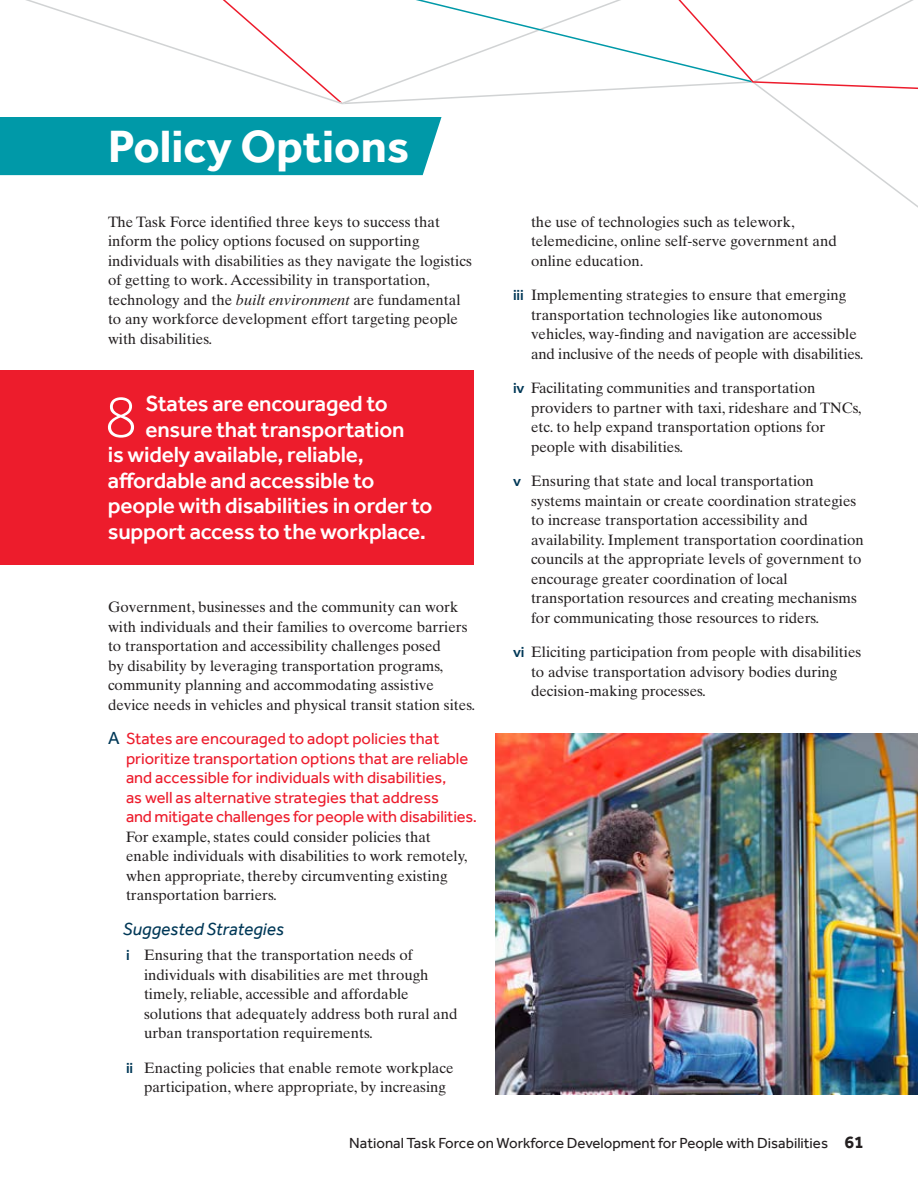
<style>
.page{position:relative;width:918px;height:1188px;background:#fff}
.page>*{position:absolute;margin:0;border:0;box-sizing:border-box;transform-origin:0 0}
.Policy_Options{font:300 60.75px "Effra";color:#fff}
.t1{font:700 46.5px "Effra";color:#fff}
.Policy_Options-2{font:500 22.5px "Effra";letter-spacing:-.01em;color:#fff}
.t2{font:italic 18px "Effra";color:#003857}
.t3{font:16.5px/19.5px "Effra";color:#ed1c2c}
.Body{font:15px/19.5px "Times Ten LT";color:#231f20}
.t4{font:15px "Effra";color:#231f20}
.s1{font-style:italic}
.s2{font-size:18px;color:#003857}
.s3{font-family:"Effra";font-weight:500;color:#003857}
.s4{font-weight:700;font-size:18px}
</style>
<div class="page">
<svg style="left:0;top:0;width:918px;height:208px"></svg>
<div style="left:0;top:370px;width:474px;height:195px;background:#ed1c2c"></div>
<img style="left:495px;top:734px;width:423px;height:360px">
<h3 class="t1" style="left:108px;top:119px;width:303px">Policy Options</h3>
<p class="Body" style="left:108px;top:212px;width:365px">The Task Force identified three keys to success that inform the policy options focused on supporting individuals with disabilities as they navigate the logistics of getting to work. Accessibility in transportation, technology and the <span class="s1">built environment</span> are fundamental to any workforce development effort targeting people with disabilities.</p>
<p class="Policy_Options" style="left:104px;top:382px;width:35px">8</p>
<p class="Policy_Options-2" style="left:145px;top:390px;width:244px">States are encouraged to</p>
<p class="Policy_Options-2" style="left:145px;top:416px;width:261px">ensure that transportation</p>
<p class="Policy_Options-2" style="left:108px;top:441px;width:257px">is widely available, reliable,</p>
<p class="Policy_Options-2" style="left:108px;top:467px;width:268px">affordable and accessible to</p>
<p class="Policy_Options-2" style="left:108px;top:492px;width:326px">people with disabilities in order to</p>
<p class="Policy_Options-2" style="left:108px;top:518px;width:317px">support access to the workplace.</p>
<p class="Body" style="left:108px;top:597px;width:369px">Government, businesses and the community can work with individuals and their families to overcome barriers to transportation and accessibility challenges posed<br>by disability by leveraging transportation programs, community planning and accommodating assistive device needs in vehicles and physical transit station sites.</p>
<p class="t3" style="left:126px;top:729px;width:353px;text-indent:-18px"><span class="s2">A</span> States are encouraged to adopt policies that prioritize transportation options that are reliable and accessible for individuals with disabilities,<br>as well as alternative strategies that address<br>and mitigate challenges for people with disabilities.</p>
<p class="Body" style="left:126px;top:827px;width:343px">For example, states could consider policies that enable individuals with disabilities to work remotely, when appropriate, thereby circumventing existing transportation barriers.</p>
<h4 class="t2" style="left:123px;top:918px;width:163px">Suggested Strategies</h4>
<p class="Body" style="left:144px;top:945px;width:315px;text-indent:-18px"><span class="s3">i</span> Ensuring that the transportation needs of individuals with disabilities are met through timely, reliable, accessible and affordable solutions that adequately address both rural and urban transportation requirements.</p>
<p class="Body" style="left:144px;top:1058px;width:311px">Enacting policies that enable remote workplace participation, where appropriate, by increasing</p>
<p class="Body" style="left:531px;top:212px;width:307px">the use of technologies such as telework, telemedicine, online self-serve government and online education.</p>
<p class="Body" style="left:531px;top:285px;width:334px;text-indent:-18px"><span class="s3">iii</span> Implementing strategies to ensure that emerging transportation technologies like autonomous vehicles, way-finding and navigation are accessible and inclusive of the needs of people with disabilities.</p>
<p class="Body" style="left:531px;top:378px;width:332px;text-indent:-18px"><span class="s3">iv</span> Facilitating communities and transportation providers to partner with taxi, rideshare and TNCs, etc. to help expand transportation options for people with disabilities.</p>
<p class="Body" style="left:531px;top:471px;width:334px;text-indent:-18px"><span class="s3">v</span> Ensuring that state and local transportation systems maintain or create coordination strategies to increase transportation accessibility and availability. Implement transportation coordination councils at the appropriate levels of government to encourage greater coordination of local transportation resources and creating mechanisms for communicating those resources to riders.</p>
<p class="Body" style="left:531px;top:642px;width:332px;text-indent:-18px"><span class="s3">vi</span> Eliciting participation from people with disabilities to advise transportation advisory bodies during decision-making processes.</p>
<p class="t4" style="left:349px;top:1135px;width:516px">National Task Force on Workforce Development for People with Disabilities <span class="s4">61</span></p>
</div>
